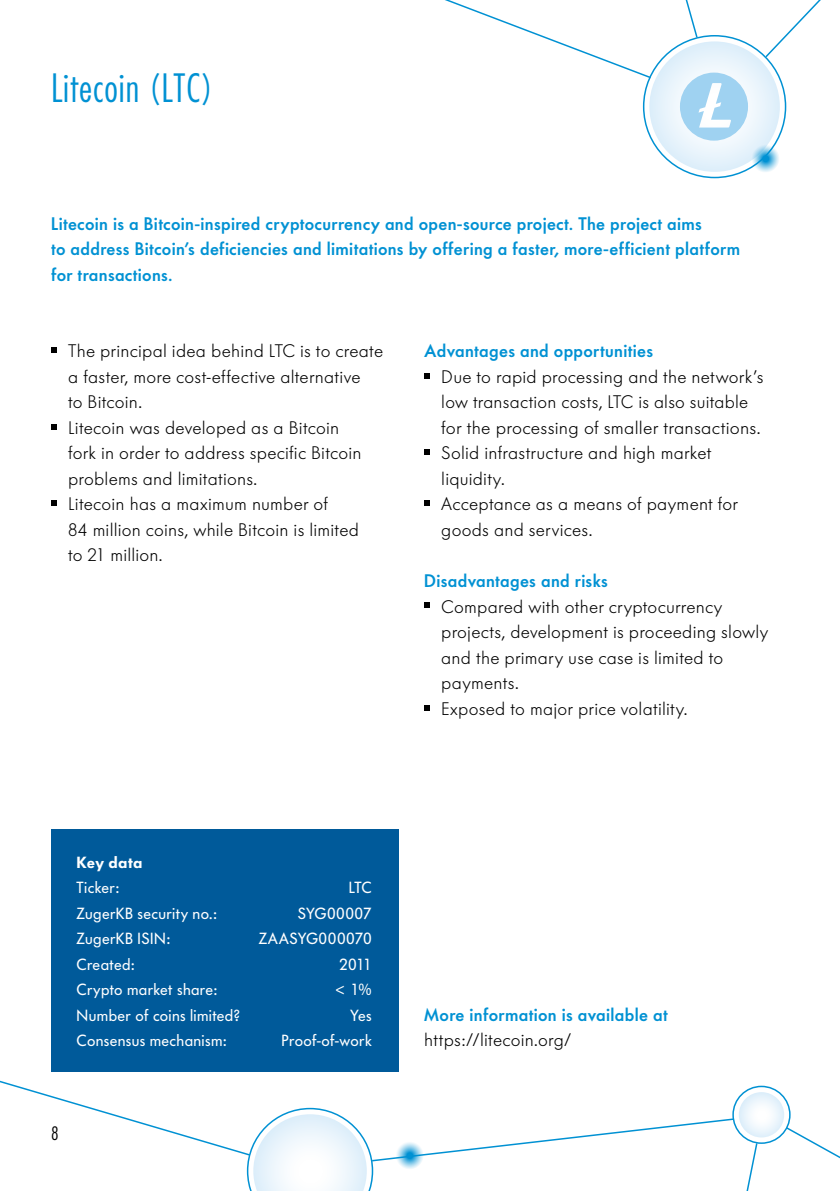
<style>
.page{position:relative;width:840px;height:1191px;background:#fff}
.page>*{position:absolute;margin:0;border:0;box-sizing:border-box;transform-origin:0 0}
.t1{font:38px "Futuraaconddlight CL";letter-spacing:.025em;color:#0091d3}
.t2{font:300 18px/25.6px "Futura BQ";letter-spacing:.015em;color:#000}
.t3{font:500 18px/25.6px "Futura BQ";letter-spacing:.02em;color:#0091d3}
.t4{font:18px "Futuraaconddlight CL";color:#000}
.t5{font:16px "Futura BQ";letter-spacing:.025em;color:#fff}
.t6{font:600 16px "Futura BQ";letter-spacing:.025em;color:#fff}
</style>
<div class="page">
<div style="left:649px;top:41px;width:130px;height:131px;background:#e6f2fb;border-radius:65px"></div>
<svg style="left:763px;top:0;width:58px;height:59px"></svg>
<svg style="left:445px;top:0;width:207px;height:79px"></svg>
<svg style="left:685px;top:0;width:13px;height:39px"></svg>
<svg style="left:750px;top:144px;width:29px;height:29px"></svg>
<svg style="left:738px;top:1092px;width:45px;height:45px"></svg>
<div style="left:732px;top:1085px;width:58px;height:58px;border:2px solid #0091d3;border-radius:50%"></div>
<svg style="left:784px;top:1125px;width:55px;height:33px"></svg>
<svg style="left:0;top:1080px;width:734px;height:111px"></svg>
<svg style="left:746px;top:1141px;width:12px;height:50px"></svg>
<svg style="left:679px;top:73px;width:68px;height:68px"></svg>
<svg style="left:51px;top:347px;width:6px;height:6px"></svg>
<svg style="left:51px;top:424px;width:6px;height:6px"></svg>
<svg style="left:51px;top:500px;width:6px;height:6px"></svg>
<svg style="left:424px;top:373px;width:5px;height:5px"></svg>
<svg style="left:424px;top:449px;width:5px;height:6px"></svg>
<svg style="left:424px;top:500px;width:5px;height:6px"></svg>
<svg style="left:424px;top:602px;width:5px;height:6px"></svg>
<svg style="left:424px;top:705px;width:5px;height:5px"></svg>
<div style="left:51px;top:829px;width:347px;height:242px;background:#005a9a"></div>
<h1 class="t1" style="left:51px;top:64px;width:163px">Litecoin (LTC)</h1>
<p class="t3" style="left:51px;top:210px;width:690px">Litecoin is a Bitcoin-inspired cryptocurrency and open-source project. The project aims<br>to address Bitcoin’s deficiencies and limitations by offering a faster, more-efficient platform for transactions.</p>
<p class="t2" style="left:68px;top:338px;width:316px">The principal idea behind LTC is to create a faster, more cost-effective alternative<br>to Bitcoin.<br>Litecoin was developed as a Bitcoin<br>fork in order to address specific Bitcoin problems and limitations.<br>Litecoin has a maximum number of<br>84 million coins, while Bitcoin is limited<br>to 21 million.</p>
<p class="t3" style="left:424px;top:338px;width:230px">Advantages and opportunities</p>
<p class="t2" style="left:441px;top:364px;width:323px">Due to rapid processing and the network’s low transaction costs, LTC is also suitable for the processing of smaller transactions.<br>Solid infrastructure and high market liquidity.<br>Acceptance as a means of payment for goods and services.</p>
<p class="t3" style="left:424px;top:568px;width:185px">Disadvantages and risks</p>
<p class="t2" style="left:441px;top:593px;width:328px">Compared with other cryptocurrency projects, development is proceeding slowly and the primary use case is limited to payments.<br>Exposed to major price volatility.</p>
<p class="t6" style="left:77px;top:851px;width:67px">Key data</p>
<p class="t5" style="left:77px;top:877px;width:44px">Ticker:</p>
<p class="t5" style="left:348px;top:877px;width:24px">LTC</p>
<p class="t5" style="left:77px;top:902px;width:141px">ZugerKB security no.:</p>
<p class="t5" style="left:297px;top:902px;width:75px">SYG00007</p>
<p class="t5" style="left:77px;top:928px;width:95px">ZugerKB ISIN:</p>
<p class="t5" style="left:259px;top:928px;width:114px">ZAASYG000070</p>
<p class="t5" style="left:77px;top:953px;width:59px">Created:</p>
<p class="t5" style="left:339px;top:953px;width:34px">2011</p>
<p class="t5" style="left:77px;top:979px;width:142px">Crypto market share:</p>
<p class="t5" style="left:334px;top:979px;width:39px">&lt; 1%</p>
<p class="t5" style="left:77px;top:1004px;width:165px">Number of coins limited?</p>
<p class="t5" style="left:350px;top:1004px;width:23px">Yes</p>
<p class="t5" style="left:77px;top:1030px;width:151px">Consensus mechanism:</p>
<p class="t5" style="left:281px;top:1030px;width:92px">Proof-of-work</p>
<p class="t4" style="left:51px;top:1122px;width:9px">8</p>
<p class="t3" style="left:424px;top:1001px;width:245px">More information is available at</p>
<p class="t2" style="left:424px;top:1027px;width:149px">https://litecoin.org/</p>
</div>
